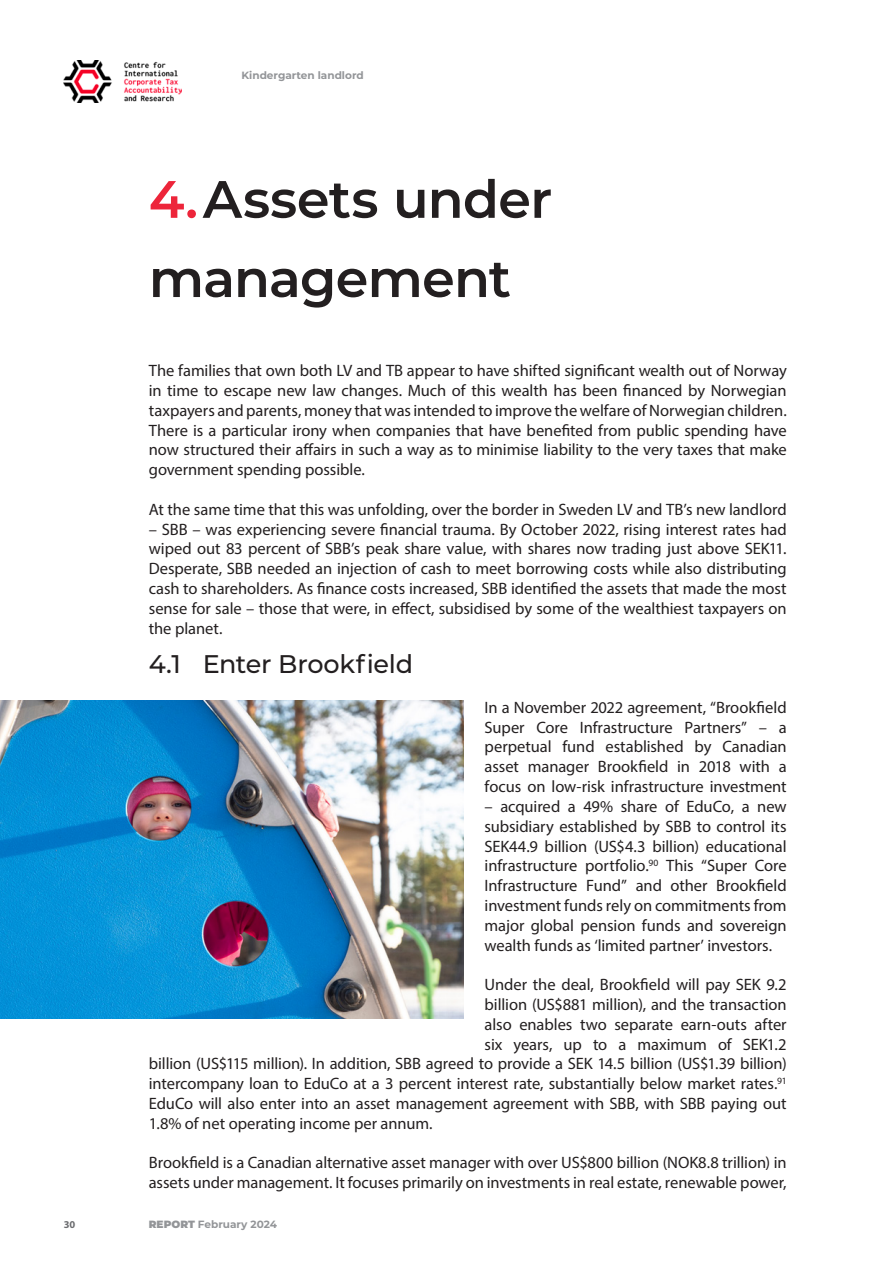
<style>
.page{position:relative;width:893px;height:1263px;background:#fff}
.page>*{position:absolute;margin:0;border:0;box-sizing:border-box;transform-origin:0 0}
.t1{font:600 52.5px/79.2px "Montserrat";letter-spacing:-.015em;color:#231f20}
.t2{font:500 25.5px "Montserrat";letter-spacing:-.01em;color:#231f20}
.t3{font:16.5px/19.8px "Myriad Pro";letter-spacing:-.005em;color:#231f20;text-align:justify}
.t4{font:700 10.5px "Montserrat";color:#939598}
.t5{font:700 10.5px "Myriad Pro";color:#6c6d70}
.s1{color:#ed253a}
.s2{font-weight:900}
</style>
<div class="page">
<img style="left:64px;top:60px;width:118px;height:43px">
<img style="left:0;top:701px;width:463px;height:317px">
<p class="t5" style="left:64px;top:1217px;width:13px">30</p>
<p class="t4" style="left:242px;top:68px;width:124px">Kindergarten landlord</p>
<p class="t1" style="left:149px;top:157px;width:405px"><span class="s1">4.</span>Assets under management</p>
<p class="t3" style="left:149px;top:361px;width:639px">The families that own both LV and TB appear to have shifted significant wealth out of Norway in time to escape new law changes. Much of this wealth has been financed by Norwegian taxpayers and parents, money that was intended to improve the welfare of Norwegian children.<br>There is a particular irony when companies that have benefited from public spending have now structured their affairs in such a way as to minimise liability to the very taxes that make government spending possible.</p>
<p class="t3" style="left:149px;top:499px;width:639px">At the same time that this was unfolding, over the border in Sweden LV and TB’s new landlord</p>
<p class="t3" style="left:149px;top:519px;width:639px">– SBB – was experiencing severe financial trauma. By October 2022, rising interest rates had wiped out 83 percent of SBB’s peak share value, with shares now trading just above SEK11.<br>Desperate, SBB needed an injection of cash to meet borrowing costs while also distributing cash to shareholders. As finance costs increased, SBB identified the assets that made the most sense for sale – those that were, in effect, subsidised by some of the wealthiest taxpayers on the planet.</p>
<p class="t2" style="left:149px;top:646px;width:266px">4.1 Enter Brookfield</p>
<p class="t3" style="left:485px;top:697px;width:304px">In a November 2022 agreement, “Brookfield Super Core Infrastructure Partners” – a perpetual fund established by Canadian asset manager Brookfield in 2018 with a focus on low-risk infrastructure investment</p>
<p class="t3" style="left:485px;top:796px;width:304px">– acquired a 49% share of EduCo, a new subsidiary established by SBB to control its SEK44.9 billion (US$4.3 billion) educational infrastructure portfolio.<sup>90</sup> This “Super Core Infrastructure Fund” and other Brookfield investment funds rely on commitments from major global pension funds and sovereign wealth funds as ‘limited partner’ investors.</p>
<p class="t3" style="left:485px;top:974px;width:303px">Under the deal, Brookfield will pay SEK 9.2</p>
<p class="t3" style="left:485px;top:994px;width:304px">billion (US$881 million), and the transaction</p>
<p class="t3" style="left:485px;top:1014px;width:304px">also enables two separate earn-outs after</p>
<p class="t3" style="left:485px;top:1034px;width:303px">six years, up to a maximum of SEK1.2</p>
<p class="t3" style="left:149px;top:1054px;width:639px">billion (US$115 million). In addition, SBB agreed to provide a SEK 14.5 billion (US$1.39 billion)</p>
<p class="t3" style="left:149px;top:1073px;width:639px">intercompany loan to EduCo at a 3 percent interest rate, substantially below market rates.<sup>91</sup></p>
<p class="t3" style="left:149px;top:1093px;width:639px">EduCo will also enter into an asset management agreement with SBB, with SBB paying out</p>
<p class="t3" style="left:149px;top:1113px;width:285px">1.8% of net operating income per annum.</p>
<p class="t3" style="left:149px;top:1153px;width:639px">Brookfield is a Canadian alternative asset manager with over US$800 billion (NOK8.8 trillion) in assets under management. It focuses primarily on investments in real estate, renewable power,</p>
<p class="t4" style="left:149px;top:1216px;width:130px"><span class="s2">REPORT</span> February 2024</p>
</div>
